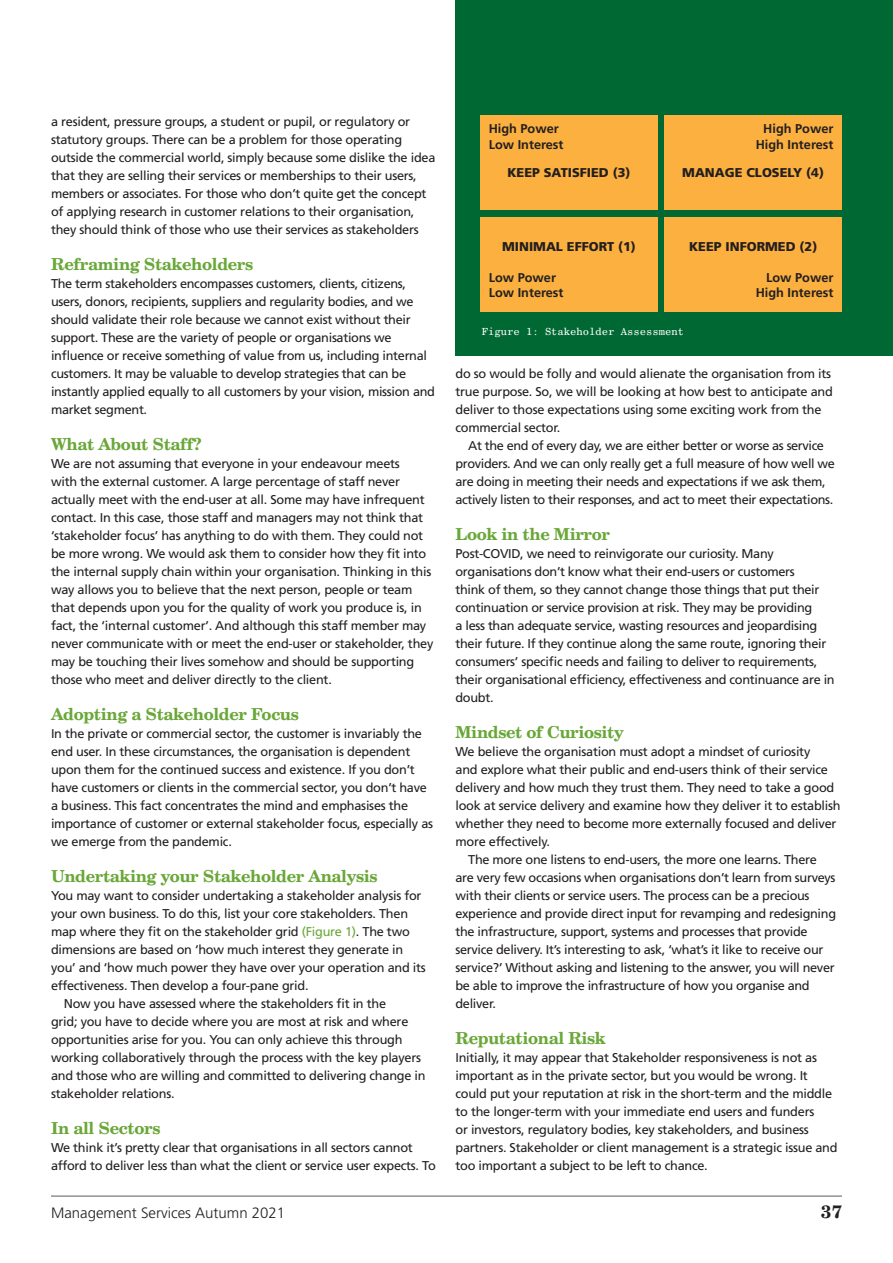
<style>
.page{position:relative;width:893px;height:1263px;background:#fff}
.page>*{position:absolute;margin:0;border:0;box-sizing:border-box;transform-origin:0 0}
.t1{font:700 18px "Century Schoolbook BT";color:#231f20}
.Subheads{font:700 16.5px "Century Schoolbook BT";letter-spacing:-.02em;color:#69a738}
.t2{font:300 15px "Frutiger";color:#231f20}
.First_para_body_text{font:12.75px/18px "Frutiger";letter-spacing:-.02em;color:#231f20}
.Body_Text{font:12.75px/18px "Frutiger";letter-spacing:-.025em;color:#231f20}
.t3{font:700 12.75px "Frutiger";color:#231f20}
.t4{font:900 12.75px "Frutiger";color:#231f20}
.t5{font:10.5px "Century Schoolbook BT Monospace";color:#fff}
.s1{color:#69a738}
</style>
<div class="page">
<hr style="left:51px;top:1195px;width:791px;height:2px;background:#6c6d70">
<div style="left:455px;top:0;width:438px;height:355px;background:#006933"></div>
<div style="left:480px;top:115px;width:178px;height:94px;background:#fbb03f"></div>
<div style="left:664px;top:115px;width:178px;height:94px;background:#fbb03f"></div>
<div style="left:480px;top:217px;width:178px;height:95px;background:#fbb03f"></div>
<div style="left:664px;top:217px;width:178px;height:95px;background:#fbb03f"></div>
<p class="First_para_body_text" style="left:51px;top:112px;width:386px">a resident, pressure groups, a student or pupil, or regulatory or statutory groups. There can be a problem for those operating outside the commercial world, simply because some dislike the idea that they are selling their services or memberships to their users, members or associates. For those who don’t quite get the concept of applying research in customer relations to their organisation, they should think of those who use their services as stakeholders</p>
<p class="Subheads" style="left:51px;top:254px;width:203px">Reframing Stakeholders</p>
<p class="First_para_body_text" style="left:51px;top:274px;width:385px">The term stakeholders encompasses customers, clients, citizens, users, donors, recipients, suppliers and regularity bodies, and we should validate their role because we cannot exist without their support. These are the variety of people or organisations we influence or receive something of value from us, including internal customers. It may be valuable to develop strategies that can be instantly applied equally to all customers by your vision, mission and market segment.</p>
<p class="Subheads" style="left:51px;top:434px;width:152px">What About Staff?</p>
<p class="First_para_body_text" style="left:51px;top:454px;width:384px">We are not assuming that everyone in your endeavour meets<br>with the external customer. A large percentage of staff never actually meet with the end-user at all. Some may have infrequent contact. In this case, those staff and managers may not think that ‘stakeholder focus’ has anything to do with them. They could not be more wrong. We would ask them to consider how they fit into the internal supply chain within your organisation. Thinking in this way allows you to believe that the next person, people or team that depends upon you for the quality of work you produce is, in fact, the ‘internal customer’. And although this staff member may never communicate with or meet the end-user or stakeholder, they may be touching their lives somehow and should be supporting those who meet and deliver directly to the client.</p>
<p class="Subheads" style="left:51px;top:704px;width:249px">Adopting a Stakeholder Focus</p>
<p class="First_para_body_text" style="left:51px;top:724px;width:384px">In the private or commercial sector, the customer is invariably the end user. In these circumstances, the organisation is dependent upon them for the continued success and existence. If you don’t have customers or clients in the commercial sector, you don’t have a business. This fact concentrates the mind and emphasises the importance of customer or external stakeholder focus, especially as we emerge from the pandemic.</p>
<p class="Subheads" style="left:51px;top:866px;width:328px">Undertaking your Stakeholder Analysis</p>
<p class="First_para_body_text" style="left:51px;top:886px;width:376px">You may want to consider undertaking a stakeholder analysis for your own business. To do this, list your core stakeholders. Then map where they fit on the stakeholder grid <span class="s1">(Figure 1)</span>. The two dimensions are based on ‘how much interest they generate in you’ and ‘how much power they have over your operation and its effectiveness. Then develop a four-pane grid.</p>
<p class="Body_Text" style="left:51px;top:994px;width:376px;text-indent:13px">Now you have assessed where the stakeholders fit in the<br>grid; you have to decide where you are most at risk and where opportunities arise for you. You can only achieve this through working collaboratively through the process with the key players and those who are willing and committed to delivering change in stakeholder relations.</p>
<p class="Subheads" style="left:51px;top:1118px;width:111px">In all Sectors</p>
<p class="First_para_body_text" style="left:51px;top:1138px;width:386px">We think it’s pretty clear that organisations in all sectors cannot afford to deliver less than what the client or service user expects. To</p>
<p class="t3" style="left:489px;top:121px;width:72px">High Power</p>
<p class="t3" style="left:489px;top:137px;width:76px">Low Interest</p>
<p class="t4" style="left:507px;top:164px;width:125px">KEEP SATISFIED (3)</p>
<p class="t4" style="left:502px;top:239px;width:135px">MINIMAL EFFORT (1)</p>
<p class="t3" style="left:489px;top:270px;width:69px">Low Power</p>
<p class="t3" style="left:489px;top:285px;width:76px">Low Interest</p>
<p class="t3" style="left:763px;top:121px;width:72px">High Power</p>
<p class="t3" style="left:756px;top:137px;width:79px">High Interest</p>
<p class="t4" style="left:682px;top:164px;width:143px">MANAGE CLOSELY (4)</p>
<p class="t4" style="left:689px;top:239px;width:130px">KEEP INFORMED (2)</p>
<p class="t3" style="left:766px;top:270px;width:69px">Low Power</p>
<p class="t3" style="left:756px;top:285px;width:79px">High Interest</p>
<p class="t5" style="left:482px;top:325px;width:204px">Figure 1: Stakeholder Assessment</p>
<p class="First_para_body_text" style="left:455px;top:364px;width:379px">do so would be folly and would alienate the organisation from its true purpose. So, we will be looking at how best to anticipate and deliver to those expectations using some exciting work from the commercial sector.</p>
<p class="Body_Text" style="left:455px;top:436px;width:381px;text-indent:13px">At the end of every day, we are either better or worse as service providers. And we can only really get a full measure of how well we are doing in meeting their needs and expectations if we ask them, actively listen to their responses, and act to meet their expectations.</p>
<p class="Subheads" style="left:455px;top:524px;width:156px">Look in the Mirror</p>
<p class="First_para_body_text" style="left:455px;top:544px;width:381px">Post-COVID, we need to reinvigorate our curiosity. Many organisations don’t know what their end-users or customers<br>think of them, so they cannot change those things that put their continuation or service provision at risk. They may be providing<br>a less than adequate service, wasting resources and jeopardising their future. If they continue along the same route, ignoring their consumers’ specific needs and failing to deliver to requirements, their organisational efficiency, effectiveness and continuance are in doubt.</p>
<p class="Subheads" style="left:455px;top:722px;width:170px">Mindset of Curiosity</p>
<p class="First_para_body_text" style="left:455px;top:742px;width:387px">We believe the organisation must adopt a mindset of curiosity<br>and explore what their public and end-users think of their service delivery and how much they trust them. They need to take a good look at service delivery and examine how they deliver it to establish whether they need to become more externally focused and deliver more effectively.</p>
<p class="Body_Text" style="left:455px;top:850px;width:382px;text-indent:13px">The more one listens to end-users, the more one learns. There are very few occasions when organisations don’t learn from surveys with their clients or service users. The process can be a precious experience and provide direct input for revamping and redesigning the infrastructure, support, systems and processes that provide service delivery. It’s interesting to ask, ‘what’s it like to receive our service?’ Without asking and listening to the answer, you will never be able to improve the infrastructure of how you organise and deliver.</p>
<p class="Subheads" style="left:455px;top:1028px;width:152px">Reputational Risk</p>
<p class="First_para_body_text" style="left:455px;top:1048px;width:384px">Initially, it may appear that Stakeholder responsiveness is not as important as in the private sector, but you would be wrong. It could put your reputation at risk in the short-term and the middle to the longer-term with your immediate end users and funders<br>or investors, regulatory bodies, key stakeholders, and business partners. Stakeholder or client management is a strategic issue and too important a subject to be left to chance.</p>
<p class="t2" style="left:51px;top:1204px;width:236px">Management Services Autumn 2021</p>
<h1 class="t1" style="left:821px;top:1200px;width:22px">37</h1>
</div>
